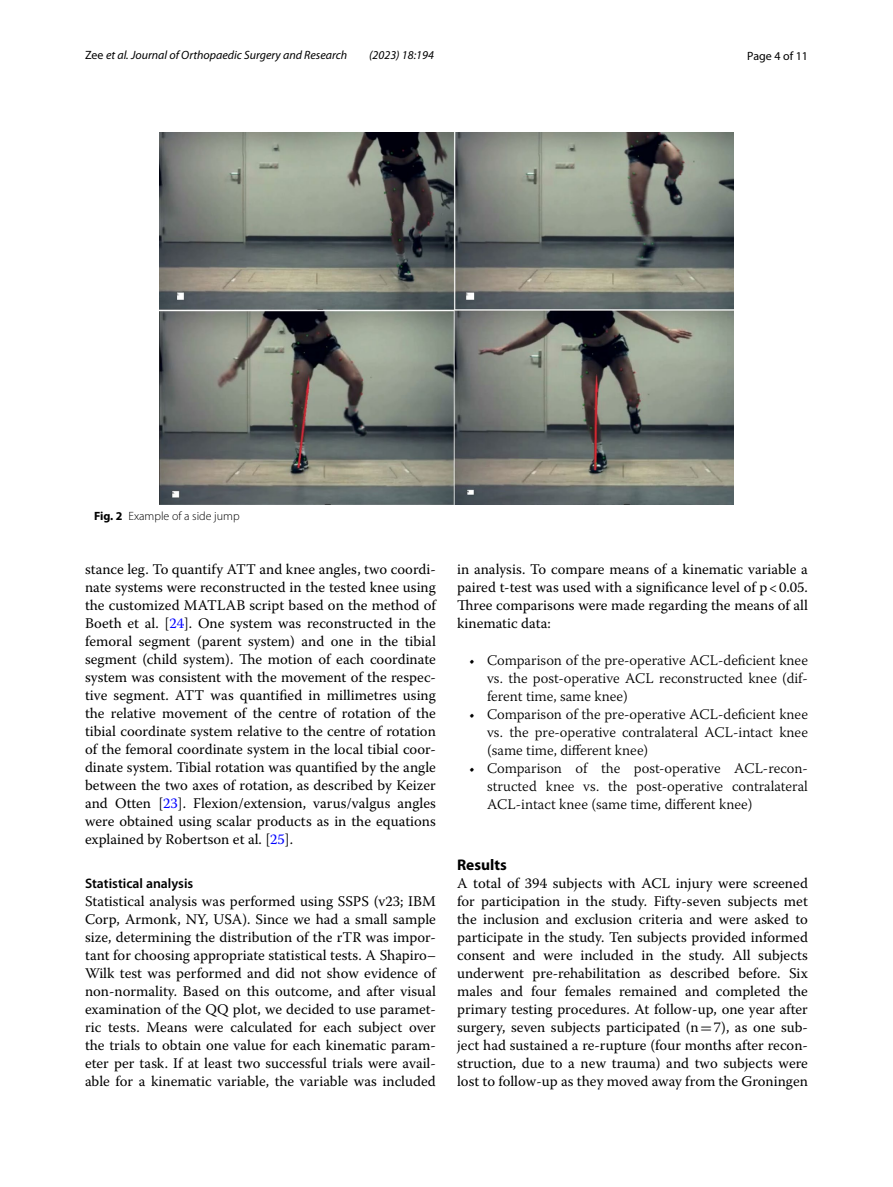
<style>
.page{position:relative;width:893px;height:1187px;background:#fff}
.page>*{position:absolute;margin:0;border:0;box-sizing:border-box;transform-origin:0 0}
.t1{font:700 15.45px "Myriad Pro";color:#000}
.t2{font:14.7px/18px "Warnock Pro";color:#000;text-align:justify}
.t3{font:300 14.7px/18px "Warnock Pro";color:#000;text-align:justify}
.t4{font:600 13.8px "Myriad Pro";color:#000}
.t5{font:italic 12px "Myriad Pro";color:#000}
.t6{font:300 12px "Myriad Pro";color:#000}
.t7{font:12px "Myriad Pro";color:#000}
.s1{font-style:normal}
.s2{font-weight:700}
.s3{color:#00f}
.s4{font-family:"MTSY"}
</style>
<div class="page">
<img style="left:159px;top:133px;width:575px;height:371px">
<p class="t5" style="left:85px;top:48px;width:264px"><span class="s1">Zee</span> et al. Journal of Orthopaedic Surgery and Research</p>
<p class="t5" style="left:369px;top:48px;width:66px">(2023) 18:194</p>
<p class="t7" style="left:747px;top:48px;width:62px">Page 4 of 11</p>
<p class="t6" style="left:94px;top:509px;width:147px"><span class="s2">Fig. 2</span> Example of a side jump</p>
<p class="t2" style="left:85px;top:560px;width:352px">stance leg. To quantify ATT and knee angles, two coordi&shy;nate systems were reconstructed in the tested knee using the customized MATLAB script based on the method of Boeth et al. [<span class="s3">24</span>]. One system was reconstructed in the femoral segment (parent system) and one in the tibial segment (child system). The motion of each coordinate system was consistent with the movement of the respec&shy;tive segment. ATT was quantified in millimetres using the relative movement of the centre of rotation of the tibial coordinate system relative to the centre of rotation of the femoral coordinate system in the local tibial coor&shy;dinate system. Tibial rotation was quantified by the angle between the two axes of rotation, as described by Keizer and Otten [<span class="s3">23</span>]. Flexion/extension, varus/valgus angles were obtained using scalar products as in the equations explained by Robertson et al. [<span class="s3">25</span>].</p>
<p class="t4" style="left:85px;top:874px;width:110px">Statistical analysis</p>
<p class="t2" style="left:85px;top:892px;width:352px">Statistical analysis was performed using SSPS (v23; IBM Corp, Armonk, NY, USA). Since we had a small sample size, determining the distribution of the rTR was impor&shy;tant for choosing appropriate statistical tests. A Shapiro– Wilk test was performed and did not show evidence of non-normality. Based on this outcome, and after visual examination of the QQ plot, we decided to use paramet&shy;ric tests. Means were calculated for each subject over the trials to obtain one value for each kinematic param&shy;eter per task. If at least two successful trials were avail&shy;able for a kinematic variable, the variable was included</p>
<p class="t2" style="left:457px;top:560px;width:352px">in analysis. To compare means of a kinematic variable a paired t-test was used with a significance level of p&lt;0.05.<br>Three comparisons were made regarding the means of all kinematic data:</p>
<p class="t3" style="left:487px;top:650px;width:322px;text-indent:-18px">• Comparison of the pre-operative ACL-deficient knee vs. the post-operative ACL reconstructed knee (dif&shy;ferent time, same knee)</p>
<p class="t3" style="left:487px;top:704px;width:322px;text-indent:-18px">• Comparison of the pre-operative ACL-deficient knee vs. the pre-operative contralateral ACL-intact knee (same time, different knee)</p>
<p class="t3" style="left:487px;top:758px;width:322px;text-indent:-18px">• Comparison of the post-operative ACL-recon&shy;structed knee vs. the post-operative contralateral ACL-intact knee (same time, different knee)</p>
<p class="t1" style="left:457px;top:854px;width:51px">Results</p>
<p class="t2" style="left:457px;top:874px;width:352px">A total of 394 subjects with ACL injury were screened for participation in the study. Fifty-seven subjects met the inclusion and exclusion criteria and were asked to participate in the study. Ten subjects provided informed consent and were included in the study. All subjects underwent pre-rehabilitation as described before. Six males and four females remained and completed the primary testing procedures. At follow-up, one year after surgery, seven subjects participated (n<span class="s4">=</span>7), as one sub&shy;ject had sustained a re-rupture (four months after recon&shy;struction, due to a new trauma) and two subjects were lost to follow-up as they moved away from the Groningen</p>
</div>
